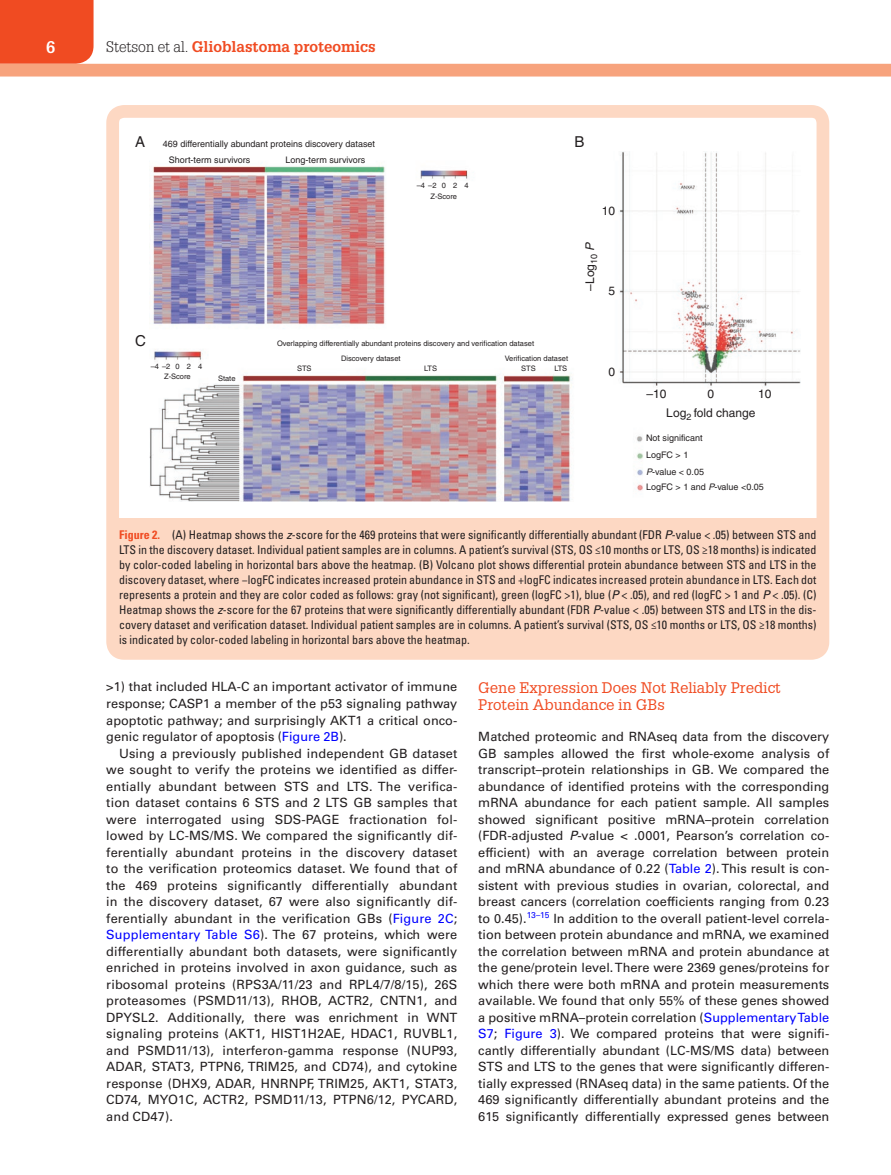
<style>
.page{position:relative;width:891px;height:1175px;background:#fff}
.page>*{position:absolute;margin:0;border:0;box-sizing:border-box;transform-origin:0 0}
.t1{font:700 16.5px "Glypha LT Std";color:#fff}
.t2{font:15px/16.5px "Glypha LT Std";color:#f04b22}
.t3{font:700 15px "Glypha LT Std";color:#f04b22}
.t4{font:15px "Helvetica";color:#231f20}
.t5{font:12.75px/16.5px "Univers LT Std";color:#231f20;text-align:justify}
.t6{font:condensed 12px/15px "Univers LT Std";color:#231f20;text-align:justify}
.t7{font:12px/19.4px "Helvetica";color:#231f20;text-align:center}
.t8{font:9px/17.2px "Helvetica";color:#231f20}
.t9{font:7.5px/10.5px "Helvetica";color:#231f20}
.s1{font-weight:300;color:#231f20}
.s2{font-style:italic}
.s3{font-weight:700;color:#f04b22}
.s4{font-style:italic;font-stretch:normal}
.s5{color:#00f}
</style>
<div class="page">
<div style="left:0;top:0;width:94px;height:64px;background:#f04b22"></div>
<div style="left:0;top:64px;width:891px;height:12px;background:#f7a37d"></div>
<div style="left:110px;top:518px;width:716px;height:133px;background:#fdd8c3"></div>
<img style="left:149px;top:151px;width:651px;height:350px">
<div style="left:106px;top:105px;width:723px;height:554px;border:13px solid #fdd8c3;border-radius:12px"></div>
<p class="t1" style="left:46px;top:37px;width:11px">6</p>
<p class="t3" style="left:106px;top:37px;width:271px"><span class="s1">Stetson et al.</span> Glioblastoma proteomics</p>
<p class="t4" style="left:135px;top:133px;width:12px">A</p>
<p class="t4" style="left:575px;top:133px;width:12px">B</p>
<p class="t8" style="left:163px;top:136px;width:214px">469 differentially abundant proteins discovery dataset</p>
<p class="t8" style="left:169px;top:151px;width:83px">Short-term survivors</p>
<p class="t8" style="left:286px;top:151px;width:81px">Long-term survivors</p>
<p class="t9" style="left:430px;top:180px;width:28px;text-indent:-14px">–4 –2 0<br>Z-Score</p>
<p class="t9" style="left:453px;top:180px;width:17px">2 4</p>
<p class="t4" style="left:135px;top:332px;width:12px">C</p>
<p class="t9" style="left:277px;top:338px;width:259px">Overlapping differentially abundant proteins discovery and verification dataset</p>
<p class="t7" style="left:602px;top:201px;width:15px">10</p>
<p class="t7" style="left:580px;top:290px;width:51px;rotate:-90deg">–Log<sub>10</sub> <span class="s2">P</span></p>
<p class="t7" style="left:608px;top:281px;width:8px">5</p>
<p class="t9" style="left:187px;top:361px;width:17px">2 4</p>
<p class="t9" style="left:164px;top:361px;width:28px;text-indent:-13px">–4 –2 0<br>Z-Score</p>
<p class="t9" style="left:218px;top:373px;width:19px">State</p>
<p class="t9" style="left:341px;top:353px;width:61px">Discovery dataset</p>
<p class="t9" style="left:505px;top:353px;width:65px">Verification dataset</p>
<p class="t9" style="left:297px;top:363px;width:16px">STS</p>
<p class="t9" style="left:424px;top:363px;width:14px">LTS</p>
<p class="t9" style="left:521px;top:363px;width:16px">STS</p>
<p class="t9" style="left:554px;top:363px;width:14px">LTS</p>
<p class="t7" style="left:608px;top:362px;width:8px">0</p>
<p class="t7" style="left:647px;top:384px;width:22px">–10</p>
<p class="t8" style="left:646px;top:429px;width:58px">Not significant<br>LogFC &gt; 1</p>
<p class="t8" style="left:646px;top:478px;width:119px">LogFC &gt; 1 and <span class="s2">P</span>-value &lt;0.05</p>
<p class="t7" style="left:666px;top:384px;width:91px">0<br>Log<sub>2</sub> fold change</p>
<p class="t7" style="left:758px;top:384px;width:15px">10</p>
<p class="t8" style="left:646px;top:463px;width:60px"><span class="s2">P</span>-value &lt; 0.05</p>
<p class="t6" style="left:119px;top:527px;width:699px"><span class="s3">Figure 2.</span> (A) Heatmap shows the <span class="s4">z</span>-score for the 469 proteins that were significantly differentially abundant (FDR <span class="s4">P</span>-value &lt; .05) between STS and LTS in the discovery dataset. Individual patient samples are in columns. A patient’s survival (STS, OS ≤10 months or LTS, OS ≥18 months) is indicated by color-coded labeling in horizontal bars above the heatmap. (B) Volcano plot shows differential protein abundance between STS and LTS in the discovery dataset, where −logFC indicates increased protein abundance in STS and +logFC indicates increased protein abundance in LTS. Each dot represents a protein and they are color coded as follows: gray (not significant), green (logFC &gt;1), blue (<span class="s4">P</span> &lt; .05), and red (logFC &gt; 1 and <span class="s4">P</span> &lt; .05). (C)<br>Heatmap shows the <span class="s4">z</span>-score for the 67 proteins that were significantly differentially abundant (FDR <span class="s4">P</span>-value &lt; .05) between STS and LTS in the dis&shy;covery dataset and verification dataset. Individual patient samples are in columns. A patient’s survival (STS, OS ≤10 months or LTS, OS ≥18 months) is indicated by color-coded labeling in horizontal bars above the heatmap.</p>
<p class="t5" style="left:106px;top:679px;width:353px">&gt;1) that included HLA-C an important activator of immune response; CASP1 a member of the p53 signaling pathway apoptotic pathway; and surprisingly AKT1 a critical onco&shy;genic regulator of apoptosis (<span class="s5">Figure 2B</span>).</p>
<p class="t5" style="left:106px;top:745px;width:353px;text-indent:13px">Using a previously published independent GB dataset we sought to verify the proteins we identified as differ&shy;entially abundant between STS and LTS. The verifica&shy;tion dataset contains 6 STS and 2 LTS GB samples that were interrogated using SDS-PAGE fractionation fol&shy;lowed by LC-MS/MS. We compared the significantly dif&shy;ferentially abundant proteins in the discovery dataset to the verification proteomics dataset. We found that of the 469 proteins significantly differentially abundant in the discovery dataset, 67 were also significantly dif&shy;ferentially abundant in the verification GBs (<span class="s5">Figure 2C</span>; <span class="s5">Supplementary Table S6</span>). The 67 proteins, which were differentially abundant both datasets, were significantly enriched in proteins involved in axon guidance, such as ribosomal proteins (RPS3A/11/23 and RPL4/7/8/15), 26S proteasomes (PSMD11/13), RHOB, ACTR2, CNTN1, and DPYSL2. Additionally, there was enrichment in WNT signaling proteins (AKT1, HIST1H2AE, HDAC1, RUVBL1, and PSMD11/13), interferon-gamma response (NUP93, ADAR, STAT3, PTPN6, TRIM25, and CD74), and cytokine response (DHX9, ADAR, HNRNPF, TRIM25, AKT1, STAT3, CD74, MYO1C, ACTR2, PSMD11/13, PTPN6/12, PYCARD, and CD47).</p>
<p class="t2" style="left:478px;top:679px;width:304px">Gene Expression Does Not Reliably Predict<br>Protein Abundance in GBs</p>
<p class="t5" style="left:478px;top:728px;width:353px">Matched proteomic and RNAseq data from the discovery GB samples allowed the first whole-exome analysis of transcript–protein relationships in GB. We compared the abundance of identified proteins with the corresponding mRNA abundance for each patient sample. All samples showed significant positive mRNA–protein correlation (FDR-adjusted <span class="s2">P</span>-value &lt; .0001, Pearson’s correlation co&shy;efficient) with an average correlation between protein and mRNA abundance of 0.22 (<span class="s5">Table 2</span>). This result is con&shy;sistent with previous studies in ovarian, colorectal, and breast cancers (correlation coefficients ranging from 0.23 to 0.45).<sup>13–15</sup> In addition to the overall patient-level correla&shy;tion between protein abundance and mRNA, we examined the correlation between mRNA and protein abundance at the gene/protein level. There were 2369 genes/proteins for which there were both mRNA and protein measurements available. We found that only 55% of these genes showed a positive mRNA–protein correlation (<span class="s5">Supplementary Table S7</span>; <span class="s5">Figure 3</span>). We compared proteins that were signifi&shy;cantly differentially abundant (LC-MS/MS data) between STS and LTS to the genes that were significantly differen&shy;tially expressed (RNAseq data) in the same patients. Of the 469 significantly differentially abundant proteins and the 615 significantly differentially expressed genes between</p>
</div>
